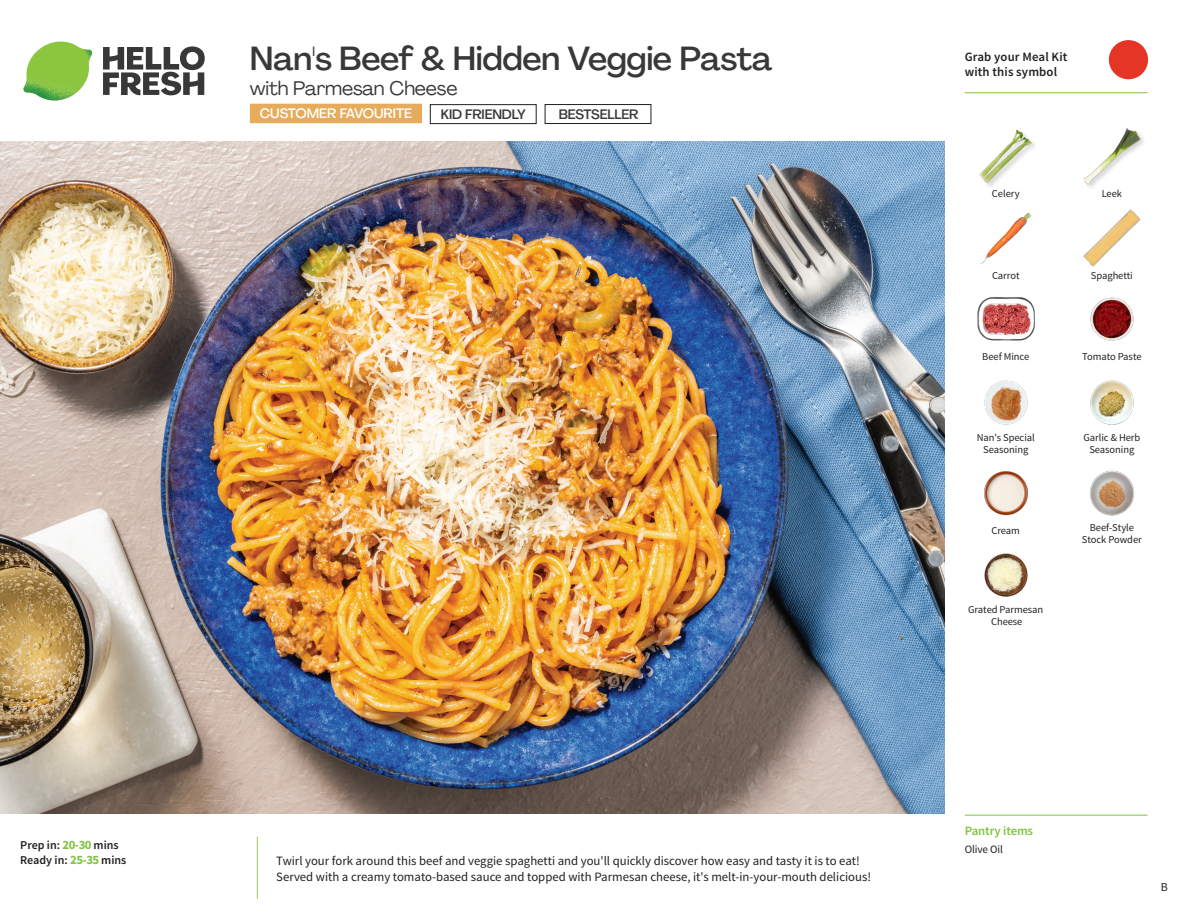
<style>
.page{position:relative;width:1188px;height:918px;background:#fff}
.page>*{position:absolute;margin:0;border:0;box-sizing:border-box;transform-origin:0 0}
._15_Titel_UK{font:500 33px "Agrandir";letter-spacing:-.01em;color:#383839}
._15_Titel_UK-2{font:19.5px "Agrandir";letter-spacing:-.01em;color:#383839}
.t1{font:500 13.5px "Agrandir";letter-spacing:-.01em;color:#383839}
.t2{font:500 13.5px "Agrandir";color:#fff}
.Step_6_Text_AU{font:12.75px/16.5px "Source Sans Pro";color:#231f20}
.t3{font:600 12.75px/15px "Source Sans Pro";letter-spacing:.01em;color:#231f20}
._04_Headers_Front{font:600 12.75px "Source Sans Pro";letter-spacing:-.01em;color:#81c340}
._04_Intro{font:600 12px "Source Sans Pro";color:#231f20}
.t4{font:12px "Source Sans Pro";color:#231f20}
._05_Pantry{font:11.25px "Source Sans Pro";letter-spacing:-.01em;color:#231f20}
._18_FRONT_ingredient{font:10.5px/12px "Source Sans Pro";letter-spacing:-.005em;color:#231f20;text-align:center}
.s1{font-weight:700;font-size:12.75px;color:#81c340}
</style>
<div class="page">
<svg style="left:103px;top:46px;width:102px;height:49px"></svg>
<img style="left:23px;top:42px;width:69px;height:59px">
<img style="left:0;top:142px;width:945px;height:672px">
<div style="left:430px;top:104px;width:106px;height:20px;border:1px solid #231f20"></div>
<div style="left:250px;top:104px;width:172px;height:19px;background:#e6ac5a"></div>
<div style="left:545px;top:104px;width:106px;height:20px;border:1px solid #231f20"></div>
<img style="left:1090px;top:297px;width:44px;height:44px">
<img style="left:1090px;top:380px;width:44px;height:45px">
<img style="left:984px;top:380px;width:44px;height:45px">
<img style="left:984px;top:471px;width:44px;height:45px">
<img style="left:984px;top:553px;width:44px;height:44px">
<img style="left:977px;top:297px;width:57px;height:44px">
<img style="left:980px;top:212px;width:52px;height:52px">
<img style="left:1083px;top:209px;width:57px;height:58px">
<img style="left:979px;top:129px;width:55px;height:56px">
<img style="left:1084px;top:128px;width:57px;height:57px">
<img style="left:1089px;top:470px;width:46px;height:46px">
<hr style="left:965px;top:815px;width:183px;height:1px;background:#81c340">
<svg style="left:1091px;top:40px;width:58px;height:54px"></svg>
<hr style="left:965px;top:92px;width:183px;height:1px;background:#81c340">
<p class="_04_Intro" style="left:20px;top:837px;width:100px">Prep in: <span class="s1">20-30</span> mins</p>
<p class="_04_Intro" style="left:20px;top:852px;width:108px">Ready in: <span class="s1">25-35</span> mins</p>
<p class="_15_Titel_UK" style="left:250px;top:38px;width:524px">Nan's Beef &amp; Hidden Veggie Pasta</p>
<p class="_15_Titel_UK-2" style="left:250px;top:76px;width:209px">with Parmesan Cheese</p>
<p class="t2" style="left:260px;top:105px;width:154px">CUSTOMER FAVOURITE</p>
<p class="t1" style="left:559px;top:106px;width:81px">BESTSELLER</p>
<p class="t1" style="left:441px;top:106px;width:86px">KID FRIENDLY</p>
<p class="Step_6_Text_AU" style="left:276px;top:852px;width:596px">Twirl your fork around this beef and veggie spaghetti and you'll quickly discover how easy and tasty it is to eat!<br>Served with a creamy tomato-based sauce and topped with Parmesan cheese, it's melt-in-your-mouth delicious!</p>
<p class="t3" style="left:965px;top:50px;width:104px">Grab your Meal Kit with this symbol</p>
<p class="_18_FRONT_ingredient" style="left:992px;top:188px;width:29px">Celery</p>
<p class="_18_FRONT_ingredient" style="left:1102px;top:188px;width:22px">Leek</p>
<p class="_18_FRONT_ingredient" style="left:992px;top:270px;width:29px">Carrot</p>
<p class="_18_FRONT_ingredient" style="left:1091px;top:270px;width:43px">Spaghetti</p>
<p class="_18_FRONT_ingredient" style="left:982px;top:351px;width:48px">Beef Mince</p>
<p class="_18_FRONT_ingredient" style="left:1082px;top:351px;width:61px">Tomato Paste</p>
<p class="_18_FRONT_ingredient" style="left:977px;top:431px;width:60px">Nan's Special<br>Seasoning</p>
<p class="_18_FRONT_ingredient" style="left:992px;top:525px;width:30px">Cream</p>
<p class="_18_FRONT_ingredient" style="left:968px;top:604px;width:77px">Grated Parmesan<br>Cheese</p>
<p class="_18_FRONT_ingredient" style="left:1083px;top:431px;width:58px">Garlic &amp; Herb<br>Seasoning</p>
<p class="_18_FRONT_ingredient" style="left:1082px;top:522px;width:61px">Beef-Style<br>Stock Powder</p>
<p class="_04_Headers_Front" style="left:965px;top:822px;width:70px">Pantry items</p>
<p class="_05_Pantry" style="left:965px;top:842px;width:40px">Olive Oil</p>
<p class="t4" style="left:1161px;top:879px;width:9px">B</p>
</div>
